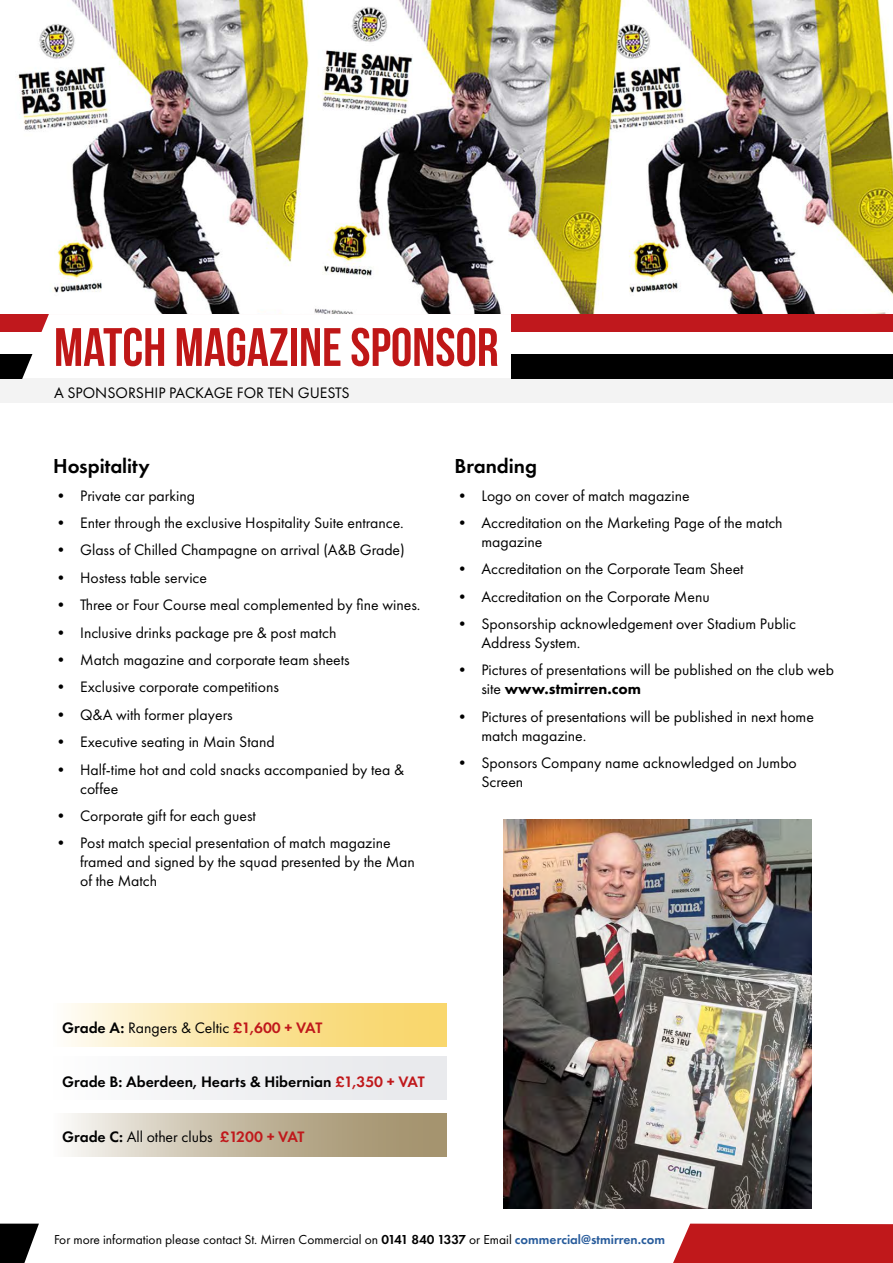
<style>
.page{position:relative;width:893px;height:1263px;background:#fff}
.page>*{position:absolute;margin:0;border:0;box-sizing:border-box;transform-origin:0 0}
.t1{font:54px "Bebas Neue";color:#bf1717}
.t2{font:600 21px "Futura PT";color:#000}
.t3{font:15.75px/18.9px "Futura PT";color:#000}
.t4{font:600 15.75px "Futura PT";color:#000}
.t5{font:13.5px "Futura PT";color:#000}
.s1{font-weight:800}
.s2{font-weight:600}
.s3{font-weight:600;color:#c0181b}
.s4{color:#c0181b}
.s5{font-weight:600;color:#275b9b}
</style>
<div class="page">
<svg style="left:0;top:1223px;width:39px;height:40px"></svg>
<svg style="left:673px;top:1223px;width:220px;height:40px;background:#c32629"></svg>
<img style="left:17px;top:0;width:876px;height:314px">
<div style="left:0;top:314px;width:893px;height:45px;background:#c0181d"></div>
<div style="left:0;top:332px;width:893px;height:45px;background:#fff"></div>
<div style="left:0;top:354px;width:893px;height:24px;background:#000"></div>
<svg style="left:68px;top:1003px;width:379px;height:44px;background:#fae49f"></svg>
<div style="left:53px;top:1056px;width:394px;height:44px;background:linear-gradient(to right,#fcfcfc,#e6e7ea)"></div>
<svg style="left:68px;top:1113px;width:379px;height:44px;background:#c4b9a1"></svg>
<div style="left:22px;top:314px;width:489px;height:64px;background:#fff"></div>
<div style="left:0;top:378px;width:893px;height:25px;background:#f3f3f3"></div>
<img style="left:504px;top:820px;width:307px;height:389px">
<h1 class="t1" style="left:54px;top:318px;width:446px">MATCH MAGAZINE SPONSOR</h1>
<p class="t3" style="left:54px;top:383px;width:297px">A SPONSORSHIP PACKAGE FOR TEN GUESTS</p>
<h2 class="t2" style="left:53px;top:453px;width:98px">Hospitality</h2>
<p class="t3" style="left:53px;top:486px;width:144px">• Private car parking</p>
<p class="t3" style="left:53px;top:513px;width:352px">• Enter through the exclusive Hospitality Suite entrance.</p>
<p class="t3" style="left:53px;top:541px;width:353px">• Glass of Chilled Champagne on arrival (A&amp;B Grade)</p>
<p class="t3" style="left:53px;top:568px;width:155px">• Hostess table service</p>
<p class="t3" style="left:53px;top:595px;width:369px">• Three or Four Course meal complemented by fine wines.</p>
<p class="t3" style="left:53px;top:623px;width:285px">• Inclusive drinks package pre &amp; post match</p>
<p class="t3" style="left:53px;top:650px;width:298px">• Match magazine and corporate team sheets</p>
<p class="t3" style="left:53px;top:678px;width:227px">• Exclusive corporate competitions</p>
<p class="t3" style="left:53px;top:705px;width:181px">• Q&amp;A with former players</p>
<p class="t3" style="left:53px;top:732px;width:223px">• Executive seating in Main Stand</p>
<p class="t3" style="left:80px;top:760px;width:325px;text-indent:-27px">• Half-time hot and cold snacks accompanied by tea &amp; coffee</p>
<p class="t3" style="left:53px;top:806px;width:204px">• Corporate gift for each guest</p>
<p class="t3" style="left:80px;top:834px;width:336px;text-indent:-27px">• Post match special presentation of match magazine framed and signed by the squad presented by the Man of the Match</p>
<h2 class="t2" style="left:454px;top:453px;width:84px">Branding</h2>
<p class="t3" style="left:454px;top:486px;width:237px">• Logo on cover of match magazine</p>
<p class="t3" style="left:481px;top:513px;width:303px;text-indent:-27px">• Accreditation on the Marketing Page of the match magazine</p>
<p class="t3" style="left:454px;top:559px;width:291px">• Accreditation on the Corporate Team Sheet</p>
<p class="t3" style="left:454px;top:587px;width:257px">• Accreditation on the Corporate Menu</p>
<p class="t3" style="left:481px;top:614px;width:316px;text-indent:-27px">• Sponsorship acknowledgement over Stadium Public<br>Address System.</p>
<p class="t3" style="left:481px;top:661px;width:354px;text-indent:-27px">• Pictures of presentations will be published on the club web site <span class="s1">www.stmirren.com</span></p>
<p class="t3" style="left:481px;top:707px;width:334px;text-indent:-27px">• Pictures of presentations will be published in next home match magazine.</p>
<p class="t3" style="left:481px;top:753px;width:317px;text-indent:-27px">• Sponsors Company name acknowledged on Jumbo<br>Screen</p>
<p class="t3" style="left:62px;top:1018px;width:262px"><span class="s2">Grade A:</span> Rangers &amp; Celtic <span class="s3">£1,600 + VAT</span></p>
<p class="t4" style="left:62px;top:1072px;width:364px">Grade B: Aberdeen, Hearts &amp; Hibernian <span class="s4">£1,350 + VAT</span></p>
<p class="t3" style="left:62px;top:1127px;width:244px"><span class="s2">Grade C:</span> All other clubs <span class="s3">£1200 + VAT</span></p>
<p class="t5" style="left:54px;top:1231px;width:613px">For more information please contact St. Mirren Commercial on <span class="s2">0141 840 1337</span> or Email <span class="s5">commercial@stmirren.com</span></p>
</div>
